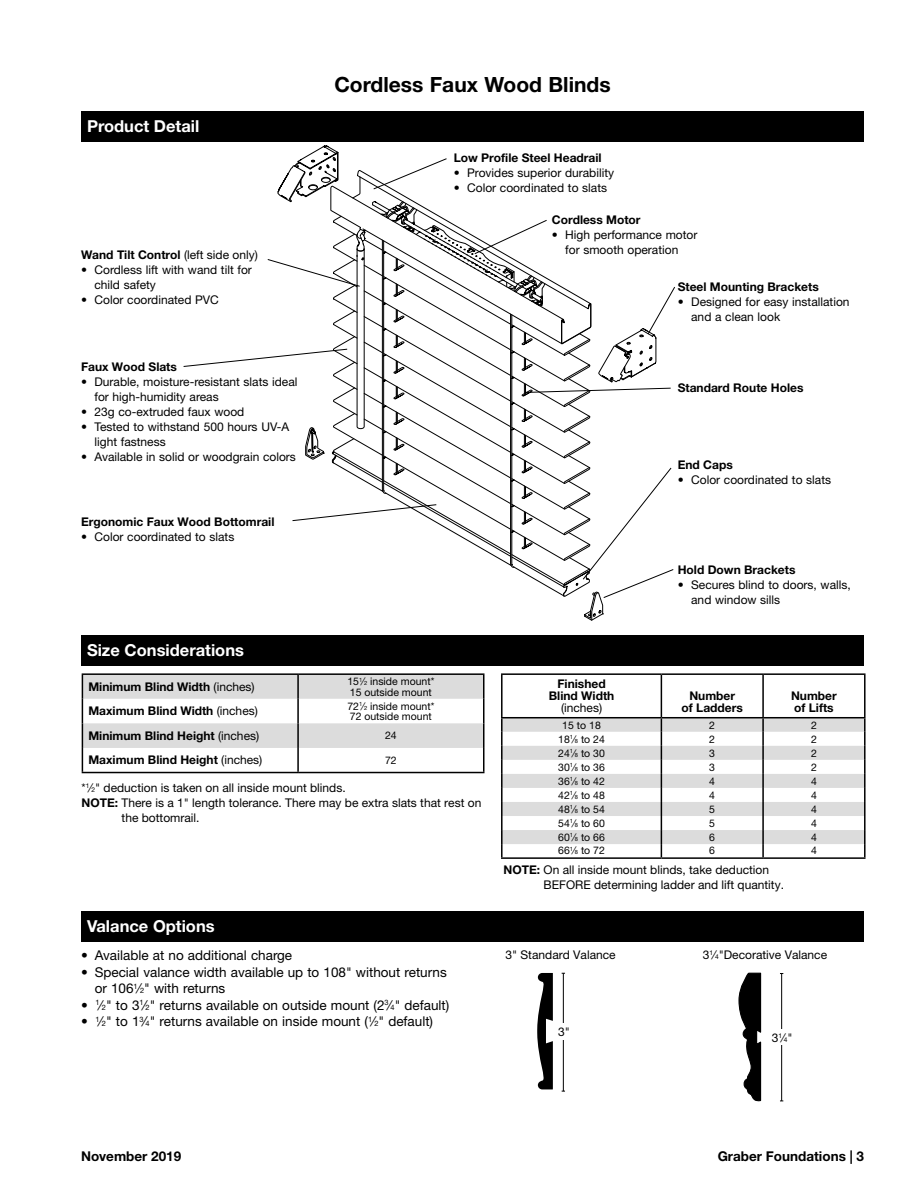
<style>
.page{position:relative;width:918px;height:1188px;background:#fff}
.page>*{position:absolute;margin:0;border:0;box-sizing:border-box;transform-origin:0 0}
.t1{font:700 21px "Helvetica Neue LT Std";color:#000}
.t2{font:700 16.5px "Helvetica Neue LT Std";color:#fff}
.t3{font:13.5px/16.5px "Helvetica Neue LT Std";color:#000}
.t4{font:700 13.5px "Helvetica Neue LT Std";color:#000}
.t5{font:12px/15px "Helvetica Neue LT Std";color:#000}
.t6{font:700 12px/12px "Helvetica Neue LT Std";color:#000;text-align:center}
.t7{font:10.5px/10.5px "Helvetica Neue LT Std";color:#000}
.s1{font-weight:400}
.s2{font-size:5.7px}
.s3{font-size:6.6px}
.s4{font-weight:700}
.s5{font-size:7.35px}
</style>
<div class="page">
<hr style="left:82px;top:673px;width:216px;height:2px;background:#000">
<hr style="left:298px;top:673px;width:186px;height:2px;background:#000">
<svg style="left:82px;top:674px;width:402px;height:98px"></svg>
<hr style="left:82px;top:772px;width:216px;height:1px;background:#000">
<hr style="left:298px;top:772px;width:186px;height:1px;background:#000">
<div style="left:81px;top:111px;width:783px;height:31px;background:#000"></div>
<div style="left:81px;top:635px;width:783px;height:30px;background:#000"></div>
<svg style="left:503px;top:718px;width:361px;height:126px;fill:#dcdcdc"></svg>
<hr style="left:661px;top:675px;width:1px;height:42px;background:#000">
<hr style="left:762px;top:675px;width:2px;height:42px;background:#000">
<hr style="left:501px;top:673px;width:160px;height:2px;background:#000">
<hr style="left:501px;top:675px;width:2px;height:42px;background:#000">
<hr style="left:661px;top:673px;width:102px;height:2px;background:#000">
<hr style="left:763px;top:673px;width:103px;height:2px;background:#000">
<hr style="left:864px;top:675px;width:2px;height:42px;background:#000">
<hr style="left:501px;top:717px;width:160px;height:1px;background:#000">
<hr style="left:661px;top:717px;width:102px;height:1px;background:#000">
<hr style="left:763px;top:717px;width:103px;height:1px;background:#000">
<svg style="left:501px;top:718px;width:2px;height:139px"></svg>
<svg style="left:661px;top:718px;width:1px;height:139px"></svg>
<svg style="left:762px;top:718px;width:2px;height:139px"></svg>
<svg style="left:864px;top:718px;width:2px;height:139px"></svg>
<hr style="left:501px;top:857px;width:160px;height:2px;background:#000">
<hr style="left:661px;top:857px;width:102px;height:2px;background:#000">
<hr style="left:763px;top:857px;width:103px;height:2px;background:#000">
<svg style="left:183px;top:145px;width:492px;height:476px"></svg>
<div style="left:81px;top:911px;width:783px;height:30px;background:#000"></div>
<svg style="left:537px;top:973px;width:16px;height:116px"></svg>
<hr style="left:563px;top:973px;width:1px;height:118px;background:#000">
<div style="left:553px;top:1023px;width:22px;height:17px;background:#fff"></div>
<hr style="left:781px;top:974px;width:1px;height:127px;background:#000">
<div style="left:771px;top:1029px;width:22px;height:16px;background:#fff"></div>
<svg style="left:738px;top:973px;width:24px;height:128px"></svg>
<h2 class="t2" style="left:87px;top:116px;width:114px">Product Detail</h2>
<p class="t6" style="left:81px;top:248px;width:178px">Wand Tilt Control <span class="s1">(left side only)</span></p>
<p class="t5" style="left:94px;top:262px;width:159px;text-indent:-14px">• Cordless lift with wand tilt for child safety</p>
<p class="t5" style="left:81px;top:292px;width:139px">• Color coordinated PVC</p>
<p class="t6" style="left:81px;top:361px;width:97px">Faux Wood Slats</p>
<p class="t5" style="left:94px;top:374px;width:205px;text-indent:-14px">• Durable, moisture-resistant slats ideal for high-humidity areas</p>
<p class="t5" style="left:81px;top:404px;width:165px">• 23g co-extruded faux wood</p>
<p class="t5" style="left:94px;top:419px;width:196px;text-indent:-14px">• Tested to withstand 500 hours UV-A light fastness</p>
<p class="t5" style="left:81px;top:449px;width:216px">• Available in solid or woodgrain colors</p>
<p class="t6" style="left:81px;top:515px;width:195px">Ergonomic Faux Wood Bottomrail</p>
<p class="t5" style="left:81px;top:529px;width:155px">• Color coordinated to slats</p>
<h2 class="t2" style="left:87px;top:640px;width:159px">Size Considerations</h2>
<h1 class="t1" style="left:334px;top:71px;width:278px">Cordless Faux Wood Blinds</h1>
<p class="t6" style="left:454px;top:151px;width:149px">Low Profile Steel Headrail</p>
<p class="t5" style="left:454px;top:165px;width:162px">• Provides superior durability</p>
<p class="t5" style="left:454px;top:180px;width:155px">• Color coordinated to slats</p>
<p class="t6" style="left:552px;top:213px;width:90px">Cordless Motor</p>
<p class="t5" style="left:552px;top:227px;width:147px;text-align:center">• High performance motor for smooth operation</p>
<p class="t6" style="left:678px;top:280px;width:143px">Steel Mounting Brackets</p>
<p class="t5" style="left:691px;top:294px;width:160px;text-indent:-14px">• Designed for easy installation and a clean look</p>
<p class="t6" style="left:678px;top:382px;width:127px">Standard Route Holes</p>
<p class="t6" style="left:678px;top:459px;width:57px">End Caps</p>
<p class="t5" style="left:678px;top:472px;width:155px">• Color coordinated to slats</p>
<p class="t6" style="left:678px;top:563px;width:119px">Hold Down Brackets</p>
<p class="t5" style="left:691px;top:577px;width:161px;text-indent:-14px">• Secures blind to doors, walls, and window sills</p>
<p class="t6" style="left:88px;top:681px;width:168px">Minimum Blind Width <span class="s1">(inches)</span></p>
<p class="t7" style="left:347px;top:676px;width:88px">15<sup>1</sup>⁄<span class="s2">2</span> inside mount*<br>15 outside mount</p>
<p class="t6" style="left:88px;top:705px;width:171px">Maximum Blind Width <span class="s1">(inches)</span></p>
<p class="t7" style="left:347px;top:700px;width:88px">72<sup>1</sup>⁄<span class="s2">2</span> inside mount*<br>72 outside mount</p>
<p class="t6" style="left:88px;top:729px;width:172px">Minimum Blind Height <span class="s1">(inches)</span></p>
<p class="t7" style="left:385px;top:730px;width:13px">24</p>
<p class="t6" style="left:88px;top:754px;width:175px">Maximum Blind Height <span class="s1">(inches)</span></p>
<p class="t7" style="left:385px;top:754px;width:13px">72</p>
<p class="t5" style="left:82px;top:780px;width:264px">*<sup>1</sup>⁄<span class="s3">2</span>" deduction is taken on all inside mount blinds.</p>
<p class="t5" style="left:82px;top:795px;width:401px"><span class="s4">NOTE:</span> There is a 1" length tolerance. There may be extra slats that rest on</p>
<p class="t5" style="left:122px;top:810px;width:78px">the bottomrail.</p>
<h2 class="t2" style="left:87px;top:916px;width:129px">Valance Options</h2>
<p class="t3" style="left:81px;top:947px;width:212px">• Available at no additional charge</p>
<p class="t3" style="left:95px;top:963px;width:354px;text-indent:-14px">• Special valance width available up to 108" without returns or 106<sup>1</sup>⁄<span class="s5">2</span>" with returns</p>
<p class="t3" style="left:81px;top:996px;width:370px">• <sup>1</sup>⁄<span class="s5">2</span>" to 3<sup>1</sup>⁄<span class="s5">2</span>" returns available on outside mount (2<sup>3</sup>⁄<span class="s5">4</span>" default)</p>
<p class="t3" style="left:81px;top:1013px;width:353px">• <sup>1</sup>⁄<span class="s5">2</span>" to 1<sup>3</sup>⁄<span class="s5">4</span>" returns available on inside mount (<sup>1</sup>⁄<span class="s5">2</span>" default)</p>
<p class="t6" style="left:549px;top:677px;width:67px">Finished<br>Blind Width</p>
<p class="t5" style="left:561px;top:700px;width:43px">(inches)</p>
<p class="t6" style="left:682px;top:689px;width:63px">Number<br>of Ladders</p>
<p class="t6" style="left:791px;top:689px;width:47px;text-align:left">Number of Lifts</p>
<p class="t7" style="left:562px;top:720px;width:40px">15 to 18</p>
<p class="t7" style="left:709px;top:720px;width:7px">2</p>
<p class="t7" style="left:811px;top:720px;width:7px">2</p>
<p class="t7" style="left:558px;top:733px;width:48px">18<sup>1</sup>⁄<span class="s2">8</span> to 24</p>
<p class="t7" style="left:709px;top:733px;width:7px">2</p>
<p class="t7" style="left:811px;top:733px;width:7px">2</p>
<p class="t7" style="left:558px;top:747px;width:48px">24<sup>1</sup>⁄<span class="s2">8</span> to 30</p>
<p class="t7" style="left:709px;top:747px;width:7px">3</p>
<p class="t7" style="left:811px;top:747px;width:7px">2</p>
<p class="t7" style="left:558px;top:761px;width:48px">30<sup>1</sup>⁄<span class="s2">8</span> to 36</p>
<p class="t7" style="left:709px;top:761px;width:7px">3</p>
<p class="t7" style="left:811px;top:761px;width:7px">2</p>
<p class="t7" style="left:558px;top:776px;width:48px">36<sup>1</sup>⁄<span class="s2">8</span> to 42</p>
<p class="t7" style="left:709px;top:776px;width:7px">4</p>
<p class="t7" style="left:811px;top:776px;width:7px">4</p>
<p class="t7" style="left:558px;top:790px;width:48px">42<sup>1</sup>⁄<span class="s2">8</span> to 48</p>
<p class="t7" style="left:709px;top:790px;width:7px">4</p>
<p class="t7" style="left:811px;top:790px;width:7px">4</p>
<p class="t7" style="left:558px;top:804px;width:48px">48<sup>1</sup>⁄<span class="s2">8</span> to 54</p>
<p class="t7" style="left:709px;top:804px;width:7px">5</p>
<p class="t7" style="left:811px;top:804px;width:7px">4</p>
<p class="t7" style="left:558px;top:818px;width:48px">54<sup>1</sup>⁄<span class="s2">8</span> to 60</p>
<p class="t7" style="left:709px;top:818px;width:7px">5</p>
<p class="t7" style="left:811px;top:818px;width:7px">4</p>
<p class="t7" style="left:558px;top:832px;width:48px">60<sup>1</sup>⁄<span class="s2">8</span> to 66</p>
<p class="t7" style="left:709px;top:832px;width:7px">6</p>
<p class="t7" style="left:811px;top:832px;width:7px">4</p>
<p class="t7" style="left:558px;top:845px;width:48px">66<sup>1</sup>⁄<span class="s2">8</span> to 72</p>
<p class="t7" style="left:709px;top:845px;width:7px">6</p>
<p class="t7" style="left:811px;top:845px;width:7px">4</p>
<p class="t5" style="left:544px;top:862px;width:240px;text-indent:-40px"><span class="s4">NOTE:</span> On all inside mount blinds, take deduction<br>BEFORE determining ladder and lift quantity.</p>
<p class="t5" style="left:505px;top:947px;width:112px">3" Standard Valance</p>
<p class="t5" style="left:558px;top:1024px;width:13px">3"</p>
<p class="t5" style="left:703px;top:947px;width:126px">3<sup>1</sup>⁄<span class="s3">4</span>"Decorative Valance</p>
<p class="t5" style="left:772px;top:1030px;width:22px">3<sup>1</sup>⁄<span class="s3">4</span>"</p>
<p class="t4" style="left:81px;top:1148px;width:102px">November 2019</p>
<p class="t4" style="left:718px;top:1148px;width:148px">Graber Foundations | 3</p>
</div>
